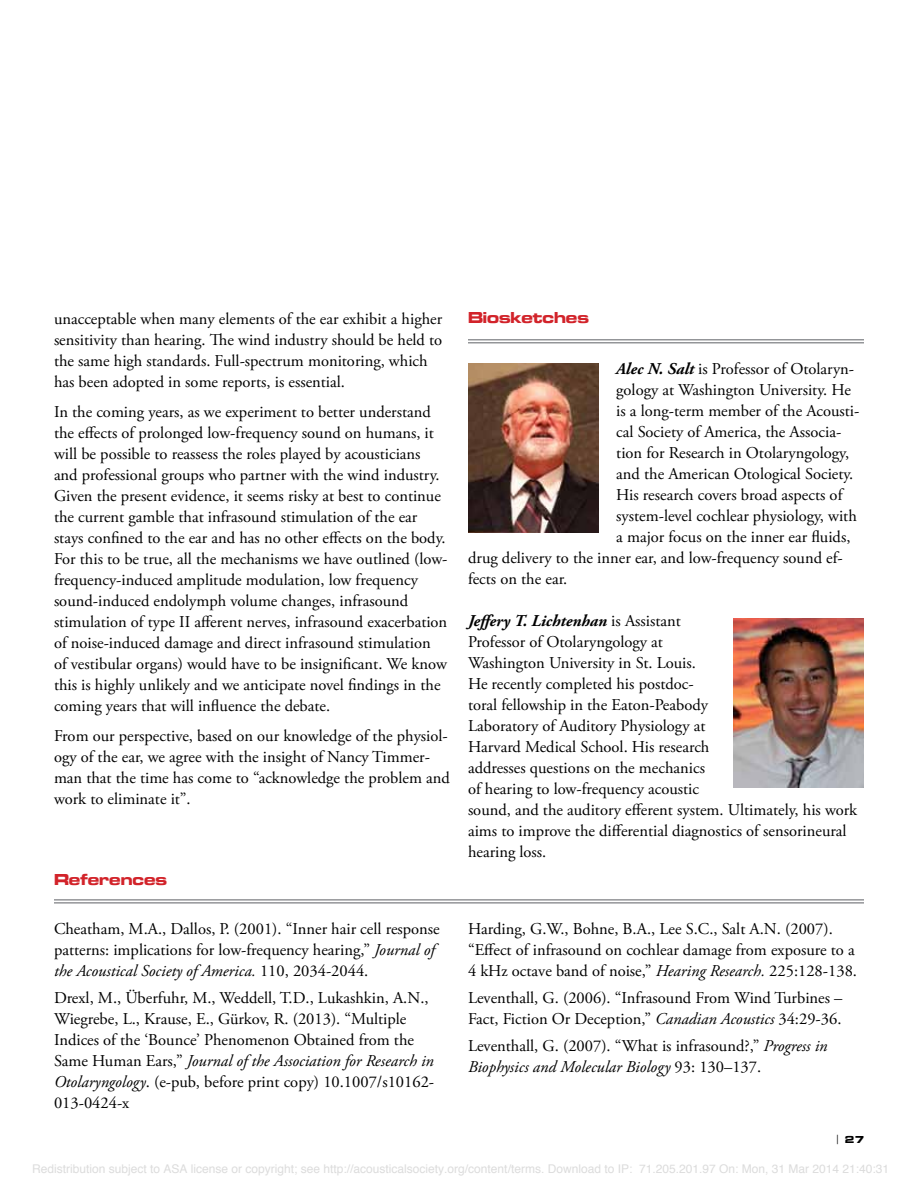
<style>
.page{position:relative;width:918px;height:1188px;background:#fff}
.page>*{position:absolute;margin:0;border:0;box-sizing:border-box;transform-origin:0 0}
.t1{font:16.5px/21px "Adobe Garamond Pro";color:#000}
.t2{font:700 16.5px "Microgramma Ext D";color:#d2232a}
.t3{font:12px "Helvetica";color:#dcdcdc}
.t4{font:700 10.5px "Microgramma Ext D";color:#000}
.s1{font-style:italic}
.s2{font-weight:700;font-style:italic}
.s3{font-family:"Mr Eaves San B";font-weight:400;font-size:12px}
</style>
<div class="page">
<img style="left:468px;top:363px;width:130px;height:169px">
<img style="left:734px;top:618px;width:130px;height:169px">
<hr style="left:54px;top:899px;width:810px;height:2px;background:#939598">
<hr style="left:54px;top:902px;width:810px;height:2px;background:#939598">
<hr style="left:468px;top:339px;width:396px;height:1px;background:#939598">
<hr style="left:468px;top:342px;width:396px;height:1px;background:#939598">
<p class="t1" style="left:54px;top:309px;width:390px">unacceptable when many elements of the ear exhibit a higher sensitivity than hearing. The wind industry should be held to the same high standards. Full-spectrum monitoring, which has been adopted in some reports, is essential.</p>
<p class="t1" style="left:54px;top:402px;width:395px">In the coming years, as we experiment to better understand the effects of prolonged low-frequency sound on humans, it will be possible to reassess the roles played by acousticians and professional groups who partner with the wind industry.<br>Given the present evidence, it seems risky at best to continue the current gamble that infrasound stimulation of the ear stays confined to the ear and has no other effects on the body.<br>For this to be true, all the mechanisms we have outlined (low&shy;frequency-induced amplitude modulation, low frequency sound-induced endolymph volume changes, infrasound stimulation of type II afferent nerves, infrasound exacerbation of noise-induced damage and direct infrasound stimulation of vestibular organs) would have to be insignificant. We know this is highly unlikely and we anticipate novel findings in the coming years that will influence the debate.</p>
<p class="t1" style="left:54px;top:726px;width:397px">From our perspective, based on our knowledge of the physiol&shy;ogy of the ear, we agree with the insight of Nancy Timmer&shy;man that the time has come to “acknowledge the problem and work to eliminate it”.</p>
<p class="t2" style="left:54px;top:869px;width:115px">References</p>
<p class="t1" style="left:54px;top:919px;width:387px">Cheatham, M.A., Dallos, P. (2001). “Inner hair cell response patterns: implications for low-frequency hearing,” <span class="s1">Journal of the Acoustical Society of America.</span> 110, 2034-2044.</p>
<p class="t1" style="left:54px;top:988px;width:382px">Drexl, M., Überfuhr, M., Weddell, T.D., Lukashkin, A.N., Wiegrebe, L., Krause, E., Gürkov, R. (2013). “Multiple Indices of the ‘Bounce’ Phenomenon Obtained from the Same Human Ears,” <span class="s1">Journal of the Association for Research in Otolaryngology</span>. (e-pub, before print copy) 10.1007/s10162- 013-0424-x</p>
<p class="t2" style="left:468px;top:306px;width:123px">Biosketches</p>
<p class="t1" style="left:616px;top:359px;width:239px"><span class="s2">Alec N. Salt</span> is Professor of Otolaryn-</p>
<p class="t1" style="left:616px;top:380px;width:236px">gology at Washington University. He</p>
<p class="t1" style="left:616px;top:401px;width:245px">is a long-term member of the Acousti-</p>
<p class="t1" style="left:616px;top:422px;width:227px">cal Society of America, the Associa-</p>
<p class="t1" style="left:616px;top:443px;width:234px">tion for Research in Otolaryngology,</p>
<p class="t1" style="left:616px;top:464px;width:239px">and the American Otological Society.</p>
<p class="t1" style="left:616px;top:485px;width:228px">His research covers broad aspects of</p>
<p class="t1" style="left:616px;top:506px;width:242px">system-level cochlear physiology, with</p>
<p class="t1" style="left:616px;top:527px;width:236px">a major focus on the inner ear fluids,</p>
<p class="t1" style="left:468px;top:548px;width:376px">drug delivery to the inner ear, and low-frequency sound ef-</p>
<p class="t1" style="left:468px;top:569px;width:101px">fects on the ear.</p>
<p class="t1" style="left:468px;top:611px;width:391px"><span class="s2">Jeffery T. Lichtenhan</span> is Assistant<br>Professor of Otolaryngology at<br>Washington University in St. Louis.<br>He recently completed his postdoc-<br>toral fellowship in the Eaton-Peabody<br>Laboratory of Auditory Physiology at<br>Harvard Medical School. His research<br>addresses questions on the mechanics<br>of hearing to low-frequency acoustic<br>sound, and the auditory efferent system. Ultimately, his work aims to improve the differential diagnostics of sensorineural hearing loss.</p>
<p class="t1" style="left:468px;top:919px;width:391px">Harding, G.W., Bohne, B.A., Lee S.C., Salt A.N. (2007). “Effect of infrasound on cochlear damage from exposure to a<br>4 kHz octave band of noise,” <span class="s1">Hearing Research.</span> 225:128-138.</p>
<p class="t1" style="left:468px;top:988px;width:376px">Leventhall, G. (2006). “Infrasound From Wind Turbines –<br>Fact, Fiction Or Deception,” <span class="s1">Canadian Acoustics</span> 34:29-36.</p>
<p class="t1" style="left:468px;top:1036px;width:361px">Leventhall, G. (2007). “What is infrasound?,” <span class="s1">Progress in<br>Biophysics and Molecular Biology</span> 93: 130–137.</p>
<p class="t4" style="left:836px;top:1132px;width:30px"><span class="s3">|</span> 27</p>
<p class="t3" style="left:32px;top:1164px;width:859px">Redistribution subject to ASA license or copyright; see http://acousticalsociety.org/content/terms. Download to IP: 71.205.201.97 On: Mon, 31 Mar 2014 21:40:31</p>
</div>
